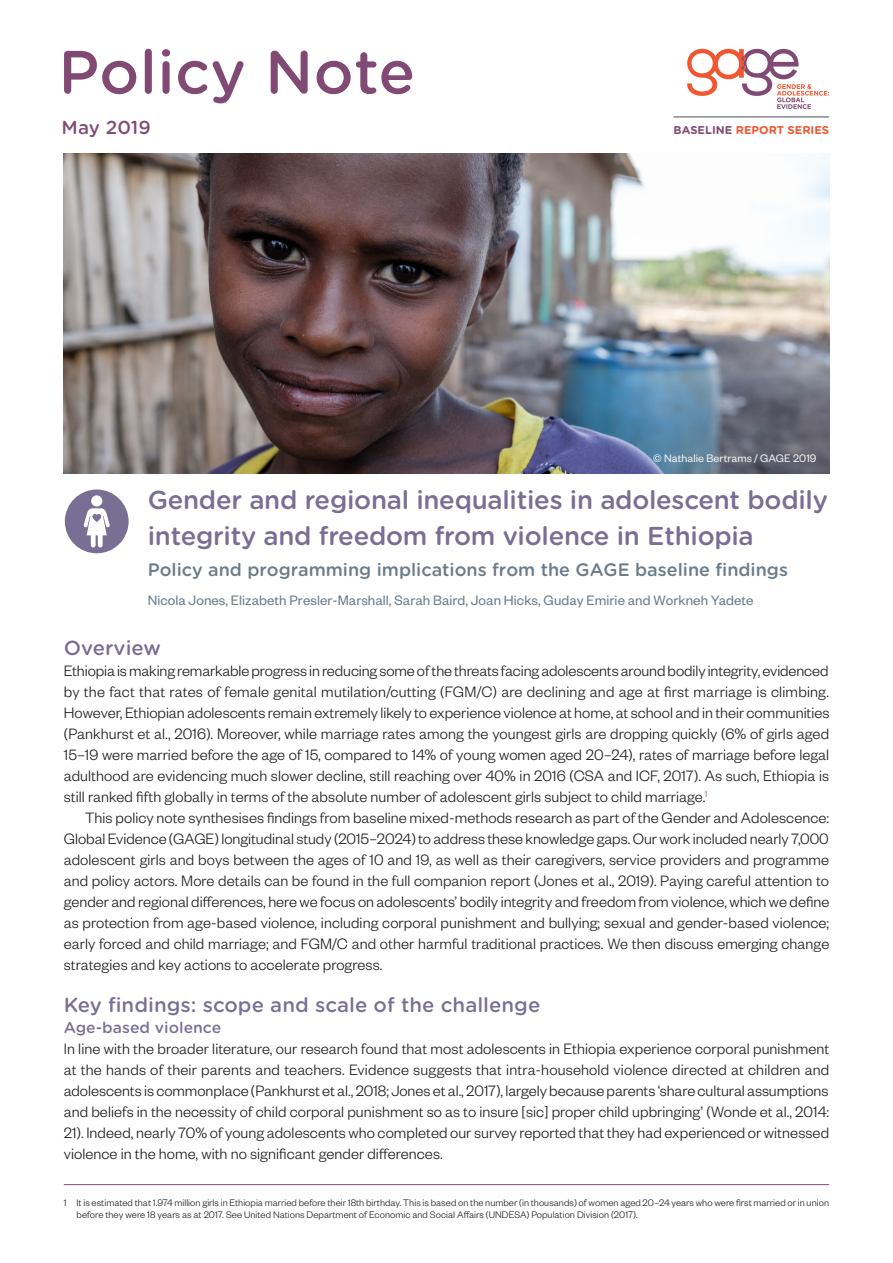
<style>
.page{position:relative;width:893px;height:1263px;background:#fff}
.page>*{position:absolute;margin:0;border:0;box-sizing:border-box;transform-origin:0 0}
.Chapter_Heading_no_n{font:500 58.5px "Gotham Rnd S Sm";color:#814a74}
.Cover_Authors_and_Da{font:500 25.8px/36px "Gotham Rounded";letter-spacing:-.01em;color:#796e94}
.Heading_1_no_number{font:500 19.5px "Gotham Rnd S Sm";color:#796e94}
.Cover_Authors_and_Da-2{font:500 18px "Gotham Rounded";color:#6b7c8a}
.Chapter_Heading_no_n-2{font:500 18px "Gotham Rnd S Sm";color:#814a74}
.Body_text_1st_Para{font:300 16.5px/21px "Founders Grotesk";letter-spacing:.005em;color:#231f20;text-align:justify}
.Body_text{font:300 16.5px/21px "Founders Grotesk";letter-spacing:.005em;color:#231f20;text-align:justify}
.Cover_Authors_and_Da-3{font:15px "Founders Grotesk";letter-spacing:.005em;color:#6b7c8a}
.Heading_2_no_number{font:500 15px "Gotham Rnd S Sm";color:#796e94}
.t1{font:12px "Founders Grotesk";letter-spacing:.005em;color:#fff}
.t2{font:700 11.25px "Gotham Rounded";color:#f05632}
.Footnotes{font:300 10.5px/12.6px "Founders Grotesk";letter-spacing:.005em;color:#231f20}
.s1{color:#814a74}
</style>
<div class="page">
<hr style="left:64px;top:1184px;width:765px;height:1px;background:#814a74">
<img style="left:64px;top:153px;width:765px;height:320px">
<svg style="left:687px;top:49px;width:142px;height:60px"></svg>
<hr style="left:674px;top:117px;width:155px;height:1px;background:#4b515a">
<div style="left:65px;top:489px;width:64px;height:64px;background:#796e94;border-radius:50%"></div>
<div style="left:91px;top:495px;width:11px;height:11px;background:#fff;border-radius:50%"></div>
<svg style="left:84px;top:508px;width:26px;height:40px"></svg>
<p class="Chapter_Heading_no_n" style="left:58px;top:29px;width:359px">Policy Note</p>
<p class="Chapter_Heading_no_n-2" style="left:62px;top:114px;width:91px">May 2019</p>
<p class="t2" style="left:674px;top:122px;width:157px"><span class="s1">BASELINE</span> REPORT SERIES</p>
<p class="t1" style="left:653px;top:451px;width:165px">© Nathalie Bertrams / GAGE 2019</p>
<p class="Cover_Authors_and_Da" style="left:148px;top:481px;width:682px">Gender and regional inequalities in adolescent bodily integrity and freedom from violence in Ethiopia</p>
<p class="Cover_Authors_and_Da-2" style="left:148px;top:556px;width:642px">Policy and programming implications from the GAGE baseline findings</p>
<p class="Cover_Authors_and_Da-3" style="left:148px;top:591px;width:607px">Nicola Jones, Elizabeth Presler-Marshall, Sarah Baird, Joan Hicks, Guday Emirie and Workneh Yadete</p>
<p class="Heading_1_no_number" style="left:64px;top:634px;width:99px">Overview</p>
<p class="Body_text_1st_Para" style="left:64px;top:660px;width:767px">Ethiopia is making remarkable progress in reducing some of the threats facing adolescents around bodily integrity, evidenced by the fact that rates of female genital mutilation/cutting (FGM/C) are declining and age at first marriage is climbing.<br>However, Ethiopian adolescents remain extremely likely to experience violence at home, at school and in their communities (Pankhurst et al., 2016). Moreover, while marriage rates among the youngest girls are dropping quickly (6% of girls aged 15–19 were married before the age of 15, compared to 14% of young women aged 20–24), rates of marriage before legal adulthood are evidencing much slower decline, still reaching over 40% in 2016 (CSA and ICF, 2017). As such, Ethiopia is still ranked fifth globally in terms of the absolute number of adolescent girls subject to child marriage.<sup>1</sup></p>
<p class="Body_text" style="left:64px;top:807px;width:767px;text-indent:21px">This policy note synthesises findings from baseline mixed-methods research as part of the Gender and Adolescence:<br>Global Evidence (GAGE) longitudinal study (2015–2024) to address these knowledge gaps. Our work included nearly 7,000 adolescent girls and boys between the ages of 10 and 19, as well as their caregivers, service providers and programme and policy actors. More details can be found in the full companion report (Jones et al., 2019). Paying careful attention to gender and regional differences, here we focus on adolescents’ bodily integrity and freedom from violence, which we define as protection from age-based violence, including corporal punishment and bullying; sexual and gender-based violence; early forced and child marriage; and FGM/C and other harmful traditional practices. We then discuss emerging change strategies and key actions to accelerate progress.</p>
<p class="Heading_1_no_number" style="left:64px;top:991px;width:478px">Key findings: scope and scale of the challenge</p>
<p class="Heading_2_no_number" style="left:64px;top:1017px;width:159px">Age-based violence</p>
<p class="Body_text_1st_Para" style="left:64px;top:1038px;width:767px">In line with the broader literature, our research found that most adolescents in Ethiopia experience corporal punishment at the hands of their parents and teachers. Evidence suggests that intra-household violence directed at children and adolescents is commonplace (Pankhurst et al., 2018; Jones et al., 2017), largely because parents ‘share cultural assumptions and beliefs in the necessity of child corporal punishment so as to insure [sic] proper child upbringing’ (Wonde et al., 2014:<br>21). Indeed, nearly 70% of young adolescents who completed our survey reported that they had experienced or witnessed violence in the home, with no significant gender differences.</p>
<p class="Footnotes" style="left:77px;top:1195px;width:754px;text-indent:-13px">1 It is estimated that 1.974 million girls in Ethiopia married before their 18th birthday. This is based on the number (in thousands) of women aged 20–24 years who were first married or in union before they were 18 years as at 2017. See United Nations Department of Economic and Social Affairs (UNDESA) Population Division (2017).</p>
</div>
